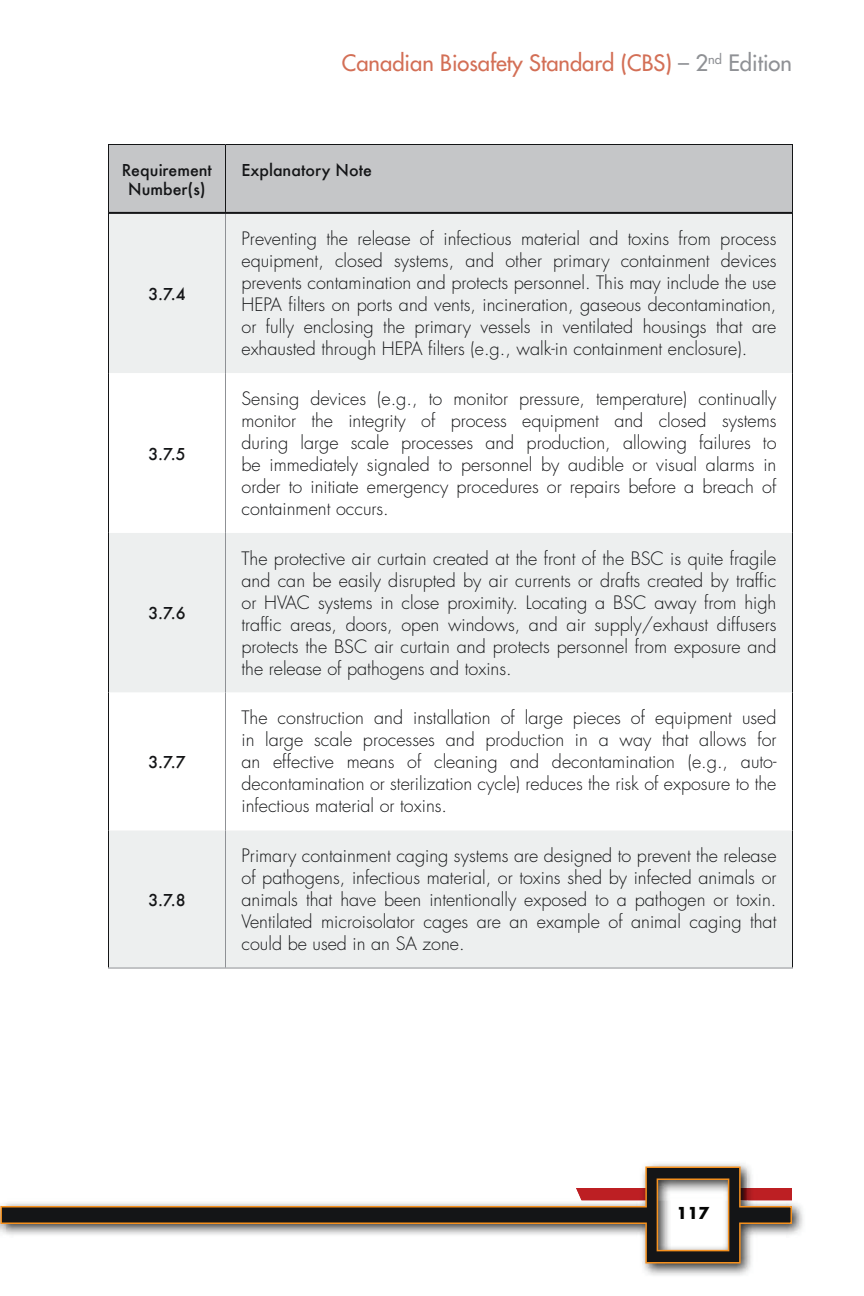
<style>
.page{position:relative;width:864px;height:1296px;background:#fff}
.page>*{position:absolute;margin:0;border:0;box-sizing:border-box;transform-origin:0 0}
.t1{font:22px "Futura";color:#d36f56}
.t2{font:300 18px/22px "Futura";color:#141517;text-align:justify}
.t3{font:500 16px/19.2px "Futura";color:#141517;text-align:center}
.t4{font:700 16px "Futura";color:#141517}
.s1{color:#8f9195}
</style>
<div class="page">
<img style="left:644px;top:1203px;width:159px;height:73px">
<svg style="left:0;top:1166px;width:793px;height:98px"></svg>
<svg style="left:576px;top:1178px;width:216px;height:91px"></svg>
<div style="left:109px;top:145px;width:683px;height:67px;background:#c5c6c8"></div>
<div style="left:109px;top:214px;width:683px;height:754px;background:#edefef"></div>
<svg style="left:109px;top:373px;width:683px;height:457px"></svg>
<hr style="left:108px;top:373px;width:1px;height:160px;background:#141517">
<hr style="left:792px;top:373px;width:1px;height:160px;background:#141517">
<hr style="left:108px;top:693px;width:1px;height:137px;background:#141517">
<hr style="left:792px;top:693px;width:1px;height:137px;background:#141517">
<hr style="left:225px;top:373px;width:1px;height:160px;background:#8f9195">
<hr style="left:225px;top:693px;width:1px;height:137px;background:#8f9195">
<hr style="left:108px;top:830px;width:1px;height:138px;background:#141517">
<hr style="left:792px;top:830px;width:1px;height:138px;background:#141517">
<hr style="left:225px;top:830px;width:1px;height:138px;background:#8f9195">
<hr style="left:108px;top:968px;width:685px;height:1px;background:#8f9195">
<hr style="left:108px;top:213px;width:1px;height:160px;background:#141517">
<hr style="left:792px;top:213px;width:1px;height:160px;background:#141517">
<hr style="left:108px;top:533px;width:1px;height:160px;background:#141517">
<hr style="left:792px;top:533px;width:1px;height:160px;background:#141517">
<hr style="left:225px;top:214px;width:1px;height:159px;background:#8f9195">
<hr style="left:225px;top:533px;width:1px;height:160px;background:#8f9195">
<hr style="left:108px;top:144px;width:118px;height:1px;background:#141517">
<hr style="left:108px;top:145px;width:1px;height:68px;background:#141517">
<hr style="left:226px;top:144px;width:567px;height:1px;background:#141517">
<hr style="left:225px;top:145px;width:1px;height:67px;background:#141517">
<hr style="left:792px;top:145px;width:1px;height:68px;background:#141517">
<hr style="left:109px;top:212px;width:683px;height:2px;background:#141517">
<p class="t1" style="left:342px;top:52px;width:452px">Canadian Biosafety Standard (CBS) <span class="s1">– 2</span><sup>nd</sup> <span class="s1">Edition</span></p>
<p class="t3" style="left:122px;top:160px;width:92px">Requirement<br>Number(s)</p>
<p class="t3" style="left:241px;top:160px;width:132px">Explanatory Note</p>
<p class="t3" style="left:148px;top:284px;width:39px">3.7.4</p>
<p class="t3" style="left:148px;top:444px;width:39px">3.7.5</p>
<p class="t3" style="left:148px;top:603px;width:39px">3.7.6</p>
<p class="t3" style="left:148px;top:752px;width:39px">3.7.7</p>
<p class="t3" style="left:148px;top:890px;width:39px">3.7.8</p>
<p class="t2" style="left:242px;top:229px;width:537px">Preventing the release of infectious material and toxins from process equipment, closed systems, and other primary containment devices prevents contamination and protects personnel. This may include the use HEPA filters on ports and vents, incineration, gaseous decontamination, or fully enclosing the primary vessels in ventilated housings that are exhausted through HEPA filters (e.g., walk-in containment enclosure).</p>
<p class="t2" style="left:242px;top:389px;width:537px">Sensing devices (e.g., to monitor pressure, temperature) continually monitor the integrity of process equipment and closed systems during large scale processes and production, allowing failures to be immediately signaled to personnel by audible or visual alarms in order to initiate emergency procedures or repairs before a breach of containment occurs.</p>
<p class="t2" style="left:242px;top:549px;width:537px">The protective air curtain created at the front of the BSC is quite fragile and can be easily disrupted by air currents or drafts created by traffic or HVAC systems in close proximity. Locating a BSC away from high traffic areas, doors, open windows, and air supply/exhaust diffusers protects the BSC air curtain and protects personnel from exposure and the release of pathogens and toxins.</p>
<p class="t2" style="left:242px;top:708px;width:537px">The construction and installation of large pieces of equipment used in large scale processes and production in a way that allows for an effective means of cleaning and decontamination (e.g., auto&shy;decontamination or sterilization cycle) reduces the risk of exposure to the infectious material or toxins.</p>
<p class="t2" style="left:242px;top:846px;width:537px">Primary containment caging systems are designed to prevent the release of pathogens, infectious material, or toxins shed by infected animals or animals that have been intentionally exposed to a pathogen or toxin.<br>Ventilated microisolator cages are an example of animal caging that could be used in an SA zone.</p>
<p class="t4" style="left:677px;top:1205px;width:34px">117</p>
</div>
